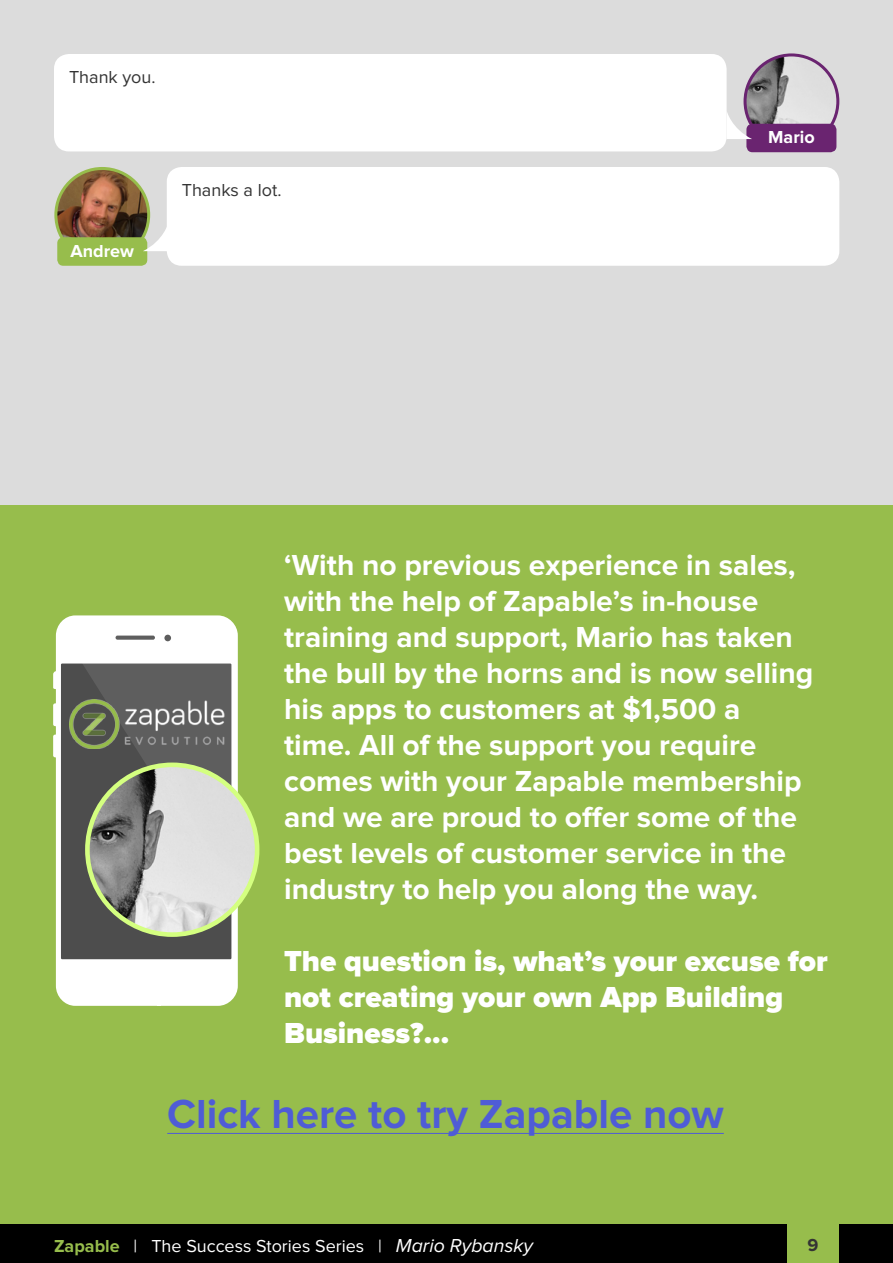
<style>
.page{position:relative;width:893px;height:1263px;background:#dcdcdc}
.page>*{position:absolute;margin:0;border:0;box-sizing:border-box;transform-origin:0 0}
.t1{font:700 42px "Proxima Nova";color:#4f5cd6}
.t2{font:700 30px/36px "Proxima Nova";color:#fff}
.t3{font:900 30px/36px "Proxima Nova";color:#fff}
.t4{font:18px "Proxima Nova";color:#fff}
.t5{font:18px "Proxima Nova";color:#343434}
.t6{font:700 18px "Proxima Nova";color:#fff}
.t7{font:700 18px "Proxima Nova";color:#343434}
.s1{font-weight:700;color:#97bd4c}
.s2{font-style:italic;font-size:19.5px}
</style>
<div class="page">
<div style="left:0;top:1224px;width:893px;height:39px;background:#000"></div>
<div style="left:787px;top:1224px;width:52px;height:39px;background:#97bd4c"></div>
<div style="left:54px;top:54px;width:673px;height:97px;background:#fff;border-radius:15px"></div>
<img style="left:745px;top:55px;width:93px;height:93px;border-radius:46px">
<div style="left:743px;top:53px;width:96px;height:96px;border:3px solid #6a2470;border-radius:50%"></div>
<div style="left:746px;top:124px;width:90px;height:28px;background:#6a2470;border-radius:6px"></div>
<svg style="left:727px;top:111px;width:25px;height:28px"></svg>
<div style="left:167px;top:167px;width:672px;height:99px;background:#fff;border-radius:15px"></div>
<img style="left:56px;top:168px;width:93px;height:93px;border-radius:46px">
<div style="left:54px;top:167px;width:96px;height:96px;border:3px solid #97bd4c;border-radius:50%"></div>
<div style="left:57px;top:237px;width:90px;height:29px;background:#97bd4c;border-radius:6px"></div>
<svg style="left:143px;top:223px;width:24px;height:28px"></svg>
<div style="left:0;top:505px;width:893px;height:719px;background:#97bd4c"></div>
<svg style="left:53px;top:627px;width:185px;height:379px;background:#f2f6ea"></svg>
<div style="left:61px;top:663px;width:170px;height:296px;background:#4d4d4d"></div>
<svg style="left:58px;top:615px;width:180px;height:294px"></svg>
<img style="left:70px;top:699px;width:155px;height:50px">
<img style="left:87px;top:766px;width:170px;height:168px">
<div style="left:85px;top:762px;width:174px;height:175px;border:5px solid #d4ff80;border-radius:50%"></div>
<hr style="left:167px;top:1133px;width:557px;height:1px;background:#4f5cd6">
<p class="t5" style="left:69px;top:67px;width:88px">Thank you.</p>
<p class="t6" style="left:70px;top:240px;width:65px">Andrew</p>
<p class="t5" style="left:182px;top:180px;width:101px">Thanks a lot.</p>
<p class="t6" style="left:768px;top:127px;width:48px">Mario</p>
<p class="t2" style="left:284px;top:548px;width:531px">‘With no previous experience in sales, with the help of Zapable’s in-house training and support, Mario has taken the bull by the horns and is now selling his apps to customers at $1,500 a time. All of the support you require comes with your Zapable membership and we are proud to offer some of the best levels of customer service in the industry to help you along the way.</p>
<p class="t3" style="left:284px;top:945px;width:545px">The question is, what’s your excuse for not creating your own App Building<br>Business?...</p>
<h1 class="t1" style="left:167px;top:1090px;width:558px">Click here to try Zapable now</h1>
<p class="t4" style="left:54px;top:1235px;width:481px"><span class="s1">Zapable</span> | The Success Stories Series | <span class="s2">Mario Rybansky</span></p>
<p class="t7" style="left:807px;top:1234px;width:12px">9</p>
</div>
